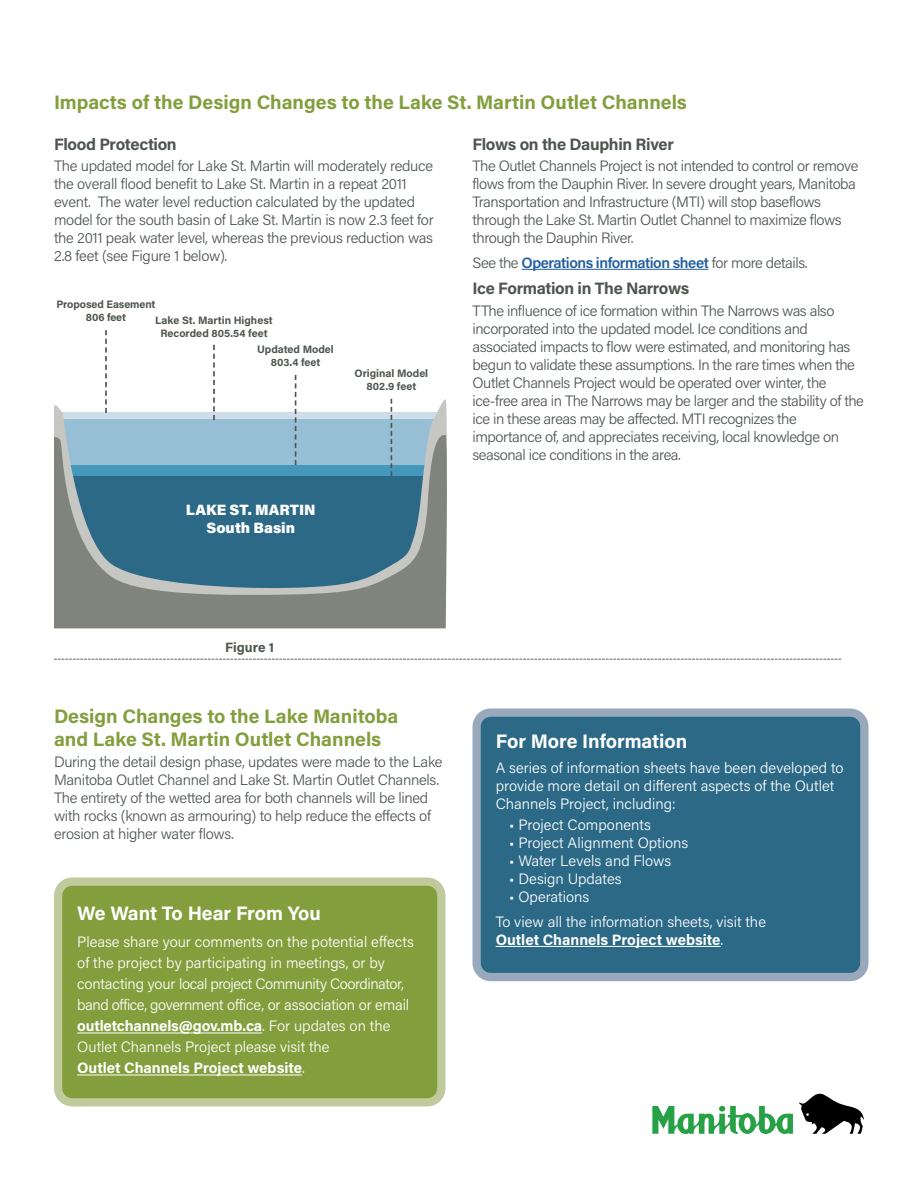
<style>
.page{position:relative;width:918px;height:1188px;background:#fff}
.page>*{position:absolute;margin:0;border:0;box-sizing:border-box;transform-origin:0 0}
.Body_Copy{font:700 19.5px/23.4px "Acumin Pro";color:#839f3d}
.Heads{font:700 19.5px "Acumin Pro";letter-spacing:-.01em;color:#fff}
.Body_Copy-2{font:700 16.5px "Acumin Pro";letter-spacing:-.02em;color:#4e564f}
.Body_Copy-3{font:300 15px/18px "Acumin Pro";letter-spacing:-.03em;color:#4e564f}
.Body_Copy-4{font:300 15px/21px "Acumin Pro";color:#fff}
.Body_Copy-5{font:600 15px "Acumin Pro";letter-spacing:-.03em;color:#215e9e}
.t1{font:900 15px/17.9px "Acumin Pro";color:#fff;text-align:center}
.t2{font:700 13.5px "Acumin Pro";color:#4e564f}
.t3{font:700 10.8px/12.9px "Acumin Pro";color:#4e564f;text-align:center}
.s1{font-weight:300;color:#4e564f}
.s2{font-weight:700}
</style>
<div class="page">
<svg style="left:799px;top:1093px;width:65px;height:41px"></svg>
<svg style="left:652px;top:1106px;width:141px;height:28px"></svg>
<svg style="left:54px;top:399px;width:393px;height:34px"></svg>
<svg style="left:54px;top:433px;width:393px;height:195px;background:#5f8595"></svg>
<svg style="left:213px;top:345px;width:2px;height:75px"></svg>
<svg style="left:105px;top:330px;width:2px;height:83px"></svg>
<svg style="left:295px;top:375px;width:1px;height:90px"></svg>
<svg style="left:391px;top:399px;width:1px;height:77px"></svg>
<div style="left:477px;top:713px;width:387px;height:264px;background:#2b6986;border-radius:14px"></div>
<div style="left:472px;top:708px;width:396px;height:273px;border:8px solid #98a9bb;border-radius:14px"></div>
<hr style="left:496px;top:946px;width:225px;height:1px;background:#fff">
<div style="left:58px;top:882px;width:383px;height:220px;background:#839f3d;border-radius:14px"></div>
<div style="left:54px;top:877px;width:391px;height:229px;border:8px solid #c0ca9c;border-radius:14px"></div>
<hr style="left:77px;top:1033px;width:185px;height:1px;background:#fff">
<hr style="left:77px;top:1075px;width:225px;height:1px;background:#fff">
<hr style="left:522px;top:269px;width:187px;height:1px;background:#215e9e">
<svg style="left:54px;top:659px;width:787px;height:1px"></svg>
<p class="Body_Copy" style="left:54px;top:89px;width:635px">Impacts of the Design Changes to the Lake St. Martin Outlet Channels</p>
<p class="Body_Copy-2" style="left:54px;top:132px;width:124px">Flood Protection</p>
<p class="Body_Copy-3" style="left:54px;top:156px;width:381px">The updated model for Lake St. Martin will moderately reduce the overall flood benefit to Lake St. Martin in a repeat 2011 event. The water level reduction calculated by the updated model for the south basin of Lake St. Martin is now 2.3 feet for the 2011 peak water level, whereas the previous reduction was 2.8 feet (see Figure 1 below).</p>
<p class="t3" style="left:56px;top:297px;width:101px">Proposed Easement<br>806 feet</p>
<p class="t3" style="left:155px;top:313px;width:119px">Lake St. Martin Highest<br>Recorded 805.54 feet</p>
<p class="t3" style="left:257px;top:342px;width:78px">Updated Model<br>803.4 feet</p>
<p class="t3" style="left:355px;top:366px;width:75px">Original Model<br>802.9 feet</p>
<p class="t1" style="left:186px;top:500px;width:131px">LAKE ST. MARTIN<br>South Basin</p>
<p class="Body_Copy-2" style="left:472px;top:132px;width:203px">Flows on the Dauphin River</p>
<p class="Body_Copy-3" style="left:472px;top:156px;width:388px">The Outlet Channels Project is not intended to control or remove flows from the Dauphin River. In severe drought years, Manitoba Transportation and Infrastructure (MTI) will stop baseflows through the Lake St. Martin Outlet Channel to maximize flows through the Dauphin River.</p>
<p class="Body_Copy-5" style="left:472px;top:252px;width:337px"><span class="s1">See the</span> Operations information sheet <span class="s1">for more details.</span></p>
<p class="Body_Copy-2" style="left:472px;top:277px;width:218px">Ice Formation in The Narrows</p>
<p class="Body_Copy-3" style="left:472px;top:301px;width:393px">TThe influence of ice formation within The Narrows was also incorporated into the updated model. Ice conditions and associated impacts to flow were estimated, and monitoring has begun to validate these assumptions. In the rare times when the Outlet Channels Project would be operated over winter, the ice-free area in The Narrows may be larger and the stability of the ice in these areas may be affected. MTI recognizes the importance of, and appreciates receiving, local knowledge on seasonal ice conditions in the area.</p>
<p class="t2" style="left:225px;top:638px;width:50px">Figure 1</p>
<p class="Body_Copy" style="left:54px;top:703px;width:346px">Design Changes to the Lake Manitoba and Lake St. Martin Outlet Channels</p>
<p class="Body_Copy-3" style="left:54px;top:753px;width:390px">During the detail design phase, updates were made to the Lake Manitoba Outlet Channel and Lake St. Martin Outlet Channels.<br>The entirety of the wetted area for both channels will be lined with rocks (known as armouring) to help reduce the effects of erosion at higher water flows.</p>
<p class="Heads" style="left:77px;top:899px;width:245px">We Want To Hear From You</p>
<p class="Body_Copy-4" style="left:77px;top:931px;width:338px">Please share your comments on the potential effects of the project by participating in meetings, or by contacting your local project Community Coordinator, band office, government office, or association or email <span class="s2">outletchannels@gov.mb.ca</span>. For updates on the Outlet Channels Project please visit the<br><span class="s2">Outlet Channels Project website</span>.</p>
<p class="Heads" style="left:496px;top:728px;width:193px">For More Information</p>
<p class="Body_Copy-4" style="left:496px;top:758px;width:349px;line-height:18px">A series of information sheets have been developed to provide more detail on different aspects of the Outlet<br>Channels Project, including:</p>
<p class="Body_Copy-4" style="left:509px;top:814px;width:143px">• Project Components</p>
<p class="Body_Copy-4" style="left:509px;top:832px;width:181px">• Project Alignment Options</p>
<p class="Body_Copy-4" style="left:509px;top:850px;width:164px">• Water Levels and Flows</p>
<p class="Body_Copy-4" style="left:509px;top:868px;width:114px">• Design Updates</p>
<p class="Body_Copy-4" style="left:509px;top:886px;width:82px">• Operations</p>
<p class="Body_Copy-4" style="left:496px;top:912px;width:272px;line-height:18px">To view all the information sheets, visit the<br><span class="s2">Outlet Channels Project website</span>.</p>
</div>
